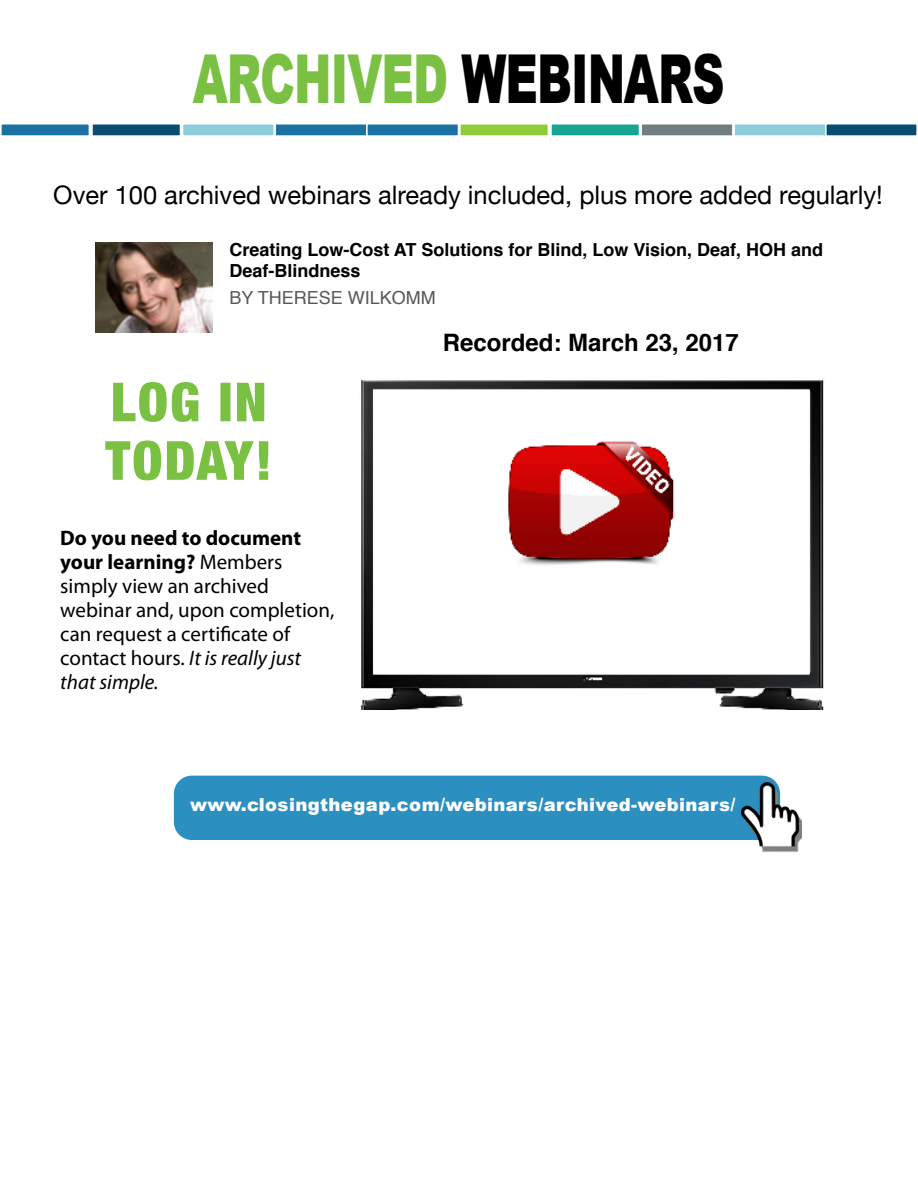
<style>
.page{position:relative;width:918px;height:1188px;background:#fff}
.page>*{position:absolute;margin:0;border:0;box-sizing:border-box;transform-origin:0 0}
.t1{font:900 67.5px "Arial";letter-spacing:-.02em;color:#7ac143;scale:.67 1}
.t2{font:25.5px "Helvetica Neue";color:#000}
.t3{font:700 24px "Helvetica";color:#000}
.t4{font:21px/24px "Myriad Pro";color:#000}
.t5{font:700 18px/21px "Helvetica";color:#000}
.t6{font:900 18px "Arial";letter-spacing:.02em;color:#fff}
.t7{font:18px "Helvetica";color:#58595b}
.s1{color:#000}
.s2{font-weight:700}
.s3{font-style:italic}
</style>
<div class="page">
<svg style="left:105px;top:440px;width:163px;height:40px"></svg>
<svg style="left:113px;top:382px;width:151px;height:40px"></svg>
<img style="left:361px;top:380px;width:463px;height:330px">
<img style="left:95px;top:243px;width:118px;height:90px">
<div style="left:1px;top:124px;width:88px;height:12px;background:#1b71a2"></div>
<div style="left:0;top:123px;width:90px;height:14px;border:2px solid #fff"></div>
<div style="left:91px;top:123px;width:90px;height:14px;background:#084c6f;border:2px solid #fff"></div>
<div style="left:182px;top:123px;width:93px;height:14px;background:#8bcdd9;border:2px solid #fff"></div>
<div style="left:274px;top:123px;width:94px;height:14px;background:#1b71a2;border:2px solid #fff"></div>
<div style="left:366px;top:123px;width:93px;height:14px;background:#1b71a2;border:2px solid #fff"></div>
<div style="left:459px;top:123px;width:90px;height:14px;background:#90cb3b;border:2px solid #fff"></div>
<div style="left:550px;top:123px;width:90px;height:14px;background:#19a491;border:2px solid #fff"></div>
<div style="left:733px;top:123px;width:94px;height:14px;background:#8bcdd9;border:2px solid #fff"></div>
<div style="left:640px;top:123px;width:94px;height:14px;background:#727e7e;border:2px solid #fff"></div>
<div style="left:826px;top:124px;width:91px;height:12px;background:#084c6f"></div>
<div style="left:825px;top:123px;width:93px;height:14px;border:2px solid #fff"></div>
<div style="left:174px;top:776px;width:606px;height:64px;background:#2b8fbf;border-radius:18px"></div>
<img style="left:742px;top:783px;width:60px;height:69px">
<h1 class="t1" style="left:193px;top:30px;width:795px">ARCHIVED <span class="s1">WEBINARS</span></h1>
<p class="t2" style="left:53px;top:176px;width:831px">Over 100 archived webinars already included, plus more added regularly!</p>
<p class="t5" style="left:229px;top:239px;width:595px">Creating Low-Cost AT Solutions for Blind, Low Vision, Deaf, HOH and<br>Deaf-Blindness</p>
<p class="t7" style="left:229px;top:284px;width:208px">BY THERESE WILKOMM</p>
<p class="t4" style="left:60px;top:525px;width:276px"><span class="s2">Do you need to document your learning?</span> Members simply view an archived webinar and, upon completion, can request a certificate of contact hours. <span class="s3">It is really just that simple.</span></p>
<p class="t3" style="left:443px;top:324px;width:298px">Recorded: March 23, 2017</p>
<p class="t6" style="left:190px;top:791px;width:547px">www.closingthegap.com/webinars/archived-webinars/</p>
</div>
